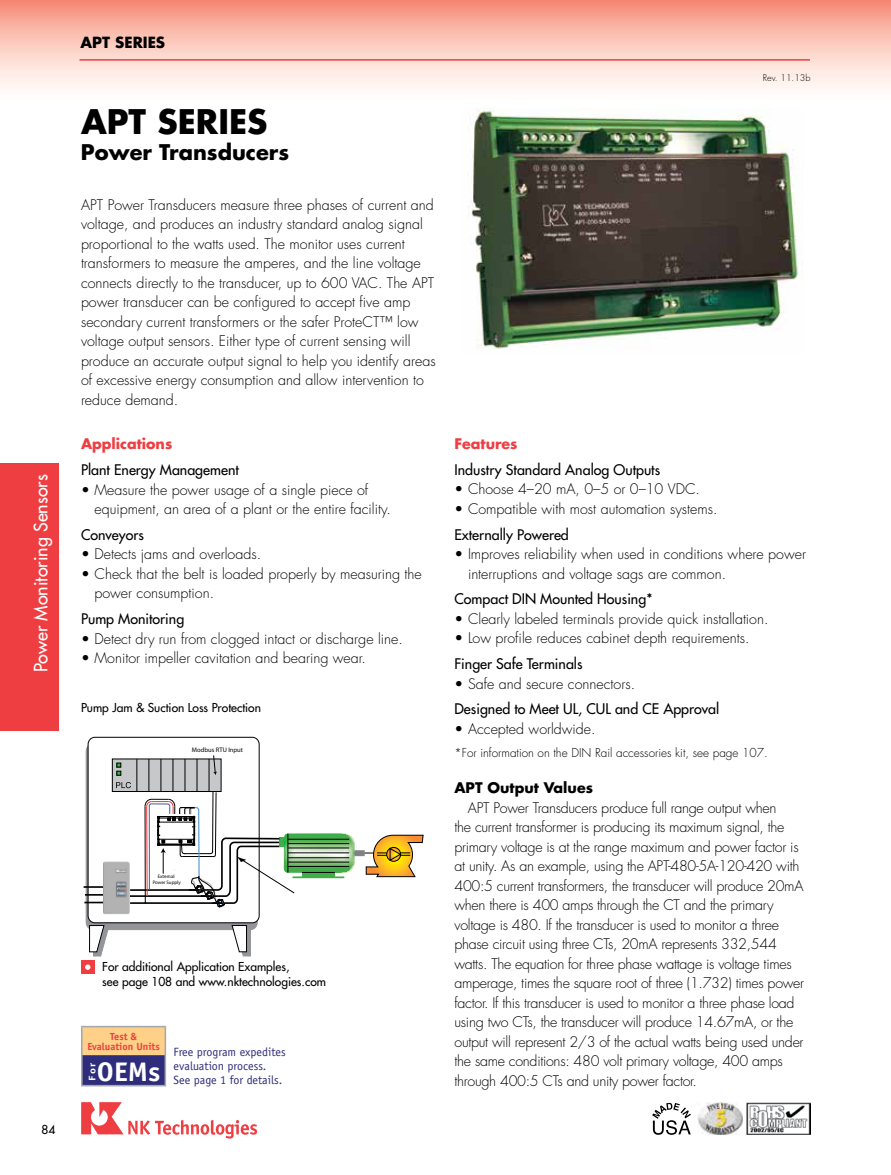
<style>
.page{position:relative;width:891px;height:1175px;background:#fff}
.page>*{position:absolute;margin:0;border:0;box-sizing:border-box;transform-origin:0 0}
.t1{font:700 33px "Futura";color:#000}
.t2{font:700 27px "Officina Sans";color:#fff;scale:1.07 1}
.t3{font:700 21px "Futura";color:#000}
.t4{font:18px "Futura";color:#fff}
.t5{font:700 15px "Futura";color:#000}
.t6{font:300 14.25px/19.5px "Futura";color:#000}
.t7{font:300 14.25px/19.5px "Futura";letter-spacing:-.02em;color:#000}
.t8{font:14.25px "Futura";color:#000}
.t9{font:700 14.25px "Futura";color:#ef3e42}
.t10{font:700 14.25px "Futura";color:#000}
.t11{font:12px/14.4px "Futura";color:#000}
.t12{font:12px/14.4px "Officina Sans";color:#2e2d7b}
.t13{font:300 12px "Futura";color:#000}
.t14{font:700 10.35px/10.4px "Officina Sans";color:#ef3e42;text-align:center}
.t15{font:700 9.45px "Officina Sans";color:#fff;scale:1.21 1}
.t16{font:300 9px "Futura";color:#000}
.t17{font:6.6px "Myriad";color:#000}
.t18{font:4.95px/5.8px "Myriad";color:#000;text-align:center}
</style>
<div class="page">
<div style="left:0;top:463px;width:58px;height:268px;background:#ef3e42"></div>
<div style="left:0;top:0;width:891px;height:102px;background:linear-gradient(to bottom,#f6927d,#fff)"></div>
<hr style="left:80px;top:59px;width:730px;height:2px;background:#ef3e42">
<svg style="left:81px;top:1025px;width:85px;height:61px;background:#968185"></svg>
<hr style="left:96px;top:1084px;width:70px;height:2px;background:#a7a9ac">
<svg style="left:652px;top:1102px;width:39px;height:32px"></svg>
<img style="left:698px;top:1102px;width:44px;height:32px">
<img style="left:747px;top:1102px;width:64px;height:32px">
<svg style="left:81px;top:1102px;width:176px;height:36px"></svg>
<div style="left:81px;top:960px;width:13px;height:14px;background:#ef3e42"></div>
<svg style="left:85px;top:964px;width:5px;height:5px"></svg>
<img style="left:468px;top:108px;width:335px;height:241px">
<svg style="left:366px;top:834px;width:58px;height:43px"></svg>
<hr style="left:313px;top:852px;width:61px;height:1px;background:#000">
<svg style="left:86px;top:744px;width:171px;height:185px"></svg>
<div style="left:88px;top:737px;width:171px;height:185px;background:#fff;border-radius:7px"></div>
<div style="left:88px;top:737px;width:171px;height:186px;border:1px solid #000;border-radius:7px"></div>
<svg style="left:89px;top:924px;width:20px;height:32px"></svg>
<svg style="left:231px;top:924px;width:20px;height:32px"></svg>
<div style="left:112px;top:759px;width:109px;height:32px;background:#c6c8ca"></div>
<hr style="left:137px;top:759px;width:1px;height:32px;background:#000">
<hr style="left:149px;top:759px;width:1px;height:32px;background:#000">
<hr style="left:161px;top:759px;width:1px;height:32px;background:#000">
<hr style="left:173px;top:759px;width:1px;height:32px;background:#000">
<hr style="left:185px;top:759px;width:1px;height:32px;background:#000">
<hr style="left:197px;top:759px;width:1px;height:32px;background:#000">
<hr style="left:209px;top:759px;width:1px;height:32px;background:#000">
<svg style="left:117px;top:762px;width:4px;height:13px"></svg>
<svg style="left:355px;top:850px;width:10px;height:6px"></svg>
<svg style="left:84px;top:886px;width:20px;height:1px"></svg>
<svg style="left:85px;top:894px;width:19px;height:1px"></svg>
<hr style="left:84px;top:901px;width:20px;height:2px;background:#000">
<svg style="left:213px;top:755px;width:4px;height:20px"></svg>
<img style="left:104px;top:861px;width:26px;height:54px">
<svg style="left:116px;top:782px;width:239px;height:125px"></svg>
<p class="t4" style="left:29px;top:672px;width:200px;rotate:-90deg">Power Monitoring Sensors</p>
<p class="t11" style="left:41px;top:1122px;width:15px">84</p>
<p class="t5" style="left:80px;top:32px;width:86px">APT SERIES</p>
<h1 class="t1" style="left:81px;top:99px;width:188px">APT SERIES</h1>
<h3 class="t3" style="left:81px;top:137px;width:210px">Power Transducers</h3>
<p class="t6" style="left:81px;top:195px;width:356px">APT Power Transducers measure three phases of current and voltage, and produces an industry standard analog signal proportional to the watts used. The monitor uses current transformers to measure the amperes, and the line voltage connects directly to the transducer, up to 600 VAC. The APT power transducer can be configured to accept five amp secondary current transformers or the safer ProteCT™ low voltage output sensors. Either type of current sensing will produce an accurate output signal to help you identify areas of excessive energy consumption and allow intervention to reduce demand.</p>
<p class="t9" style="left:81px;top:434px;width:93px">Applications</p>
<p class="t8" style="left:81px;top:460px;width:159px">Plant Energy Management</p>
<p class="t6" style="left:94px;top:480px;width:298px;text-indent:-13px">• Measure the power usage of a single piece of equipment, an area of a plant or the entire facility.</p>
<p class="t8" style="left:81px;top:525px;width:64px">Conveyors</p>
<p class="t6" style="left:81px;top:544px;width:182px">• Detects jams and overloads.</p>
<p class="t6" style="left:94px;top:564px;width:329px;text-indent:-13px">• Check that the belt is loaded properly by measuring the power consumption.</p>
<p class="t8" style="left:81px;top:609px;width:105px">Pump Monitoring</p>
<p class="t6" style="left:81px;top:629px;width:323px">• Detect dry run from clogged intact or discharge line.</p>
<p class="t6" style="left:81px;top:648px;width:286px">• Monitor impeller cavitation and bearing wear.</p>
<p class="t11" style="left:81px;top:700px;width:182px">Pump Jam &amp; Suction Loss Protection</p>
<p class="t17" style="left:192px;top:746px;width:53px">Modbus RTU Input</p>
<p class="t18" style="left:153px;top:873px;width:30px">External<br>Power Supply</p>
<p class="t11" style="left:102px;top:959px;width:225px">For additional Application Examples,<br>see page 108 and www.nktechnologies.com</p>
<p class="t14" style="left:87px;top:1031px;width:74px">Test &amp;<br>Evaluation Units</p>
<p class="t15" style="left:87px;top:1080px;width:16px;rotate:-90deg">For</p>
<h2 class="t2" style="left:97px;top:1054px;width:61px">OEMs</h2>
<p class="t12" style="left:174px;top:1044px;width:114px">Free program expedites evaluation process.<br>See page 1 for details.</p>
<p class="t16" style="left:763px;top:72px;width:49px">Rev. 11.13b</p>
<p class="t9" style="left:455px;top:434px;width:65px">Features</p>
<p class="t8" style="left:455px;top:460px;width:207px">Industry Standard Analog Outputs</p>
<p class="t6" style="left:455px;top:480px;width:247px">• Choose 4–20 mA, 0–5 or 0–10 VDC.</p>
<p class="t6" style="left:455px;top:499px;width:265px">• Compatible with most automation systems.</p>
<p class="t8" style="left:455px;top:525px;width:116px">Externally Powered</p>
<p class="t6" style="left:468px;top:544px;width:339px;text-indent:-13px">• Improves reliability when used in conditions where power interruptions and voltage sags are common.</p>
<p class="t8" style="left:455px;top:590px;width:200px">Compact DIN Mounted Housing*</p>
<p class="t6" style="left:455px;top:609px;width:316px">• Clearly labeled terminals provide quick installation.</p>
<p class="t6" style="left:455px;top:628px;width:297px">• Low profile reduces cabinet depth requirements.</p>
<p class="t8" style="left:455px;top:654px;width:130px">Finger Safe Terminals</p>
<p class="t6" style="left:455px;top:674px;width:182px">• Safe and secure connectors.</p>
<p class="t8" style="left:455px;top:700px;width:266px">Designed to Meet UL, CUL and CE Approval</p>
<p class="t6" style="left:455px;top:719px;width:143px">• Accepted worldwide.</p>
<p class="t13" style="left:454px;top:745px;width:315px">*For information on the DIN Rail accessories kit, see page 107.</p>
<p class="t10" style="left:454px;top:778px;width:140px">APT Output Values</p>
<p class="t7" style="left:454px;top:798px;width:351px;text-indent:13px">APT Power Transducers produce full range output when<br>the current transformer is producing its maximum signal, the primary voltage is at the range maximum and power factor is at unity. As an example, using the APT-480-5A-120-420 with 400:5 current transformers, the transducer will produce 20mA when there is 400 amps through the CT and the primary voltage is 480. If the transducer is used to monitor a three phase circuit using three CTs, 20mA represents 332,544 watts. The equation for three phase wattage is voltage times amperage, times the square root of three (1.732) times power factor. If this transducer is used to monitor a three phase load using two CTs, the transducer will produce 14.67mA, or the output will represent 2/3 of the actual watts being used under the same conditions: 480 volt primary voltage, 400 amps through 400:5 CTs and unity power factor.</p>
</div>
